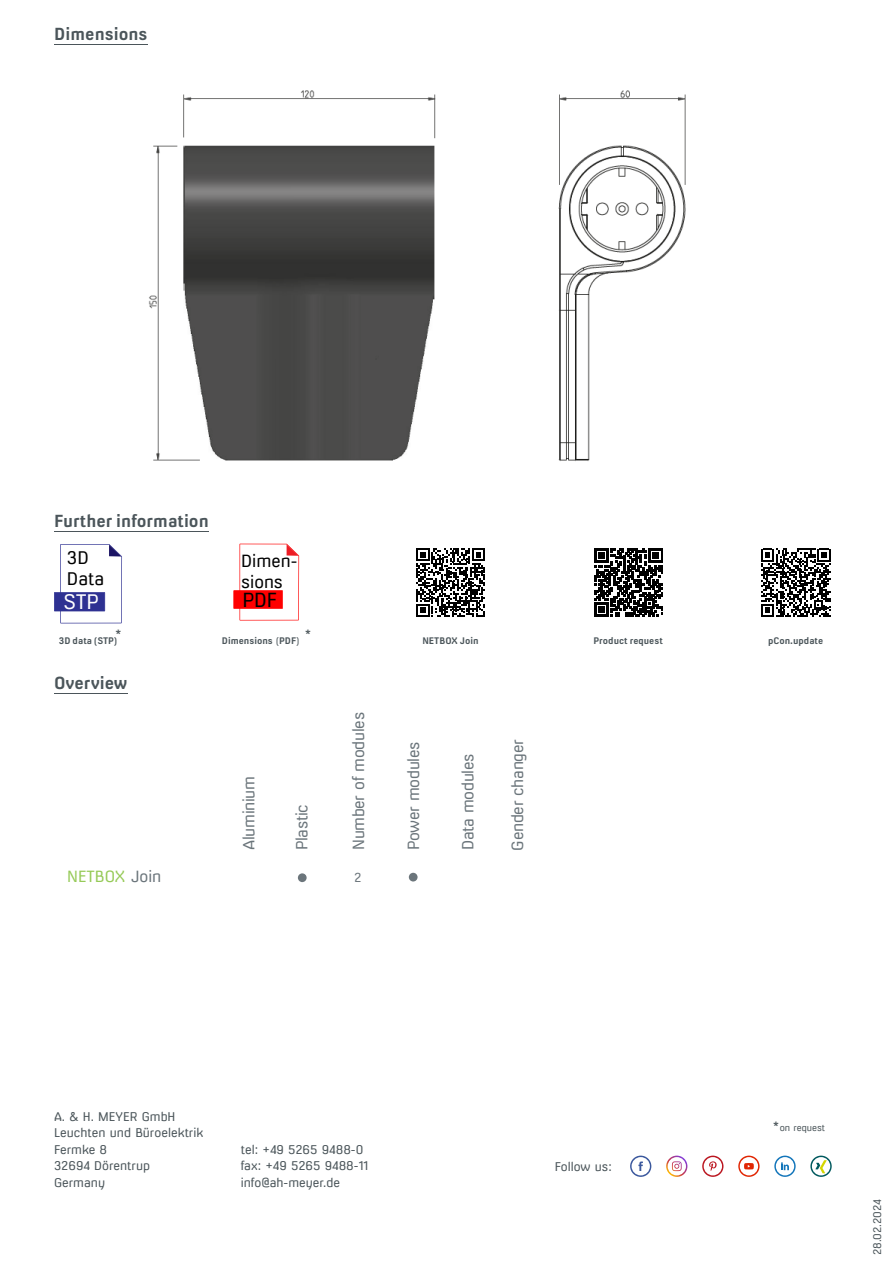
<style>
.page{position:relative;width:893px;height:1263px;background:#fff}
.page>*{position:absolute;margin:0;border:0;box-sizing:border-box;transform-origin:0 0}
.t1{font:19.95px "Milibus Lt";color:#fff}
.t2{font:19.35px "Milibus Lt";color:#000}
.t3{font:17.4px/20.9px "Milibus Lt";color:#000}
.t4{font:16.8px/20.1px "Milibus Lt";color:#000}
.t5{font:700 16.5px "Milibus Rg";color:#4b555a}
.t6{font:15.45px "Milibus Lt";letter-spacing:-.02em;color:#6b757b}
.t7{font:15.45px "Milibus Lt";color:#96ca58}
.t8{font:12.75px "Milibus Lt";color:#4b555a}
.t9{font:12.3px "Milibus Lt";color:#6b757b}
.t10{font:12px/16.5px "Milibus Lt";color:#4b555a}
.t11{font:10.5px "Milibus Lt";color:#4b555a}
.t12{font:700 9px "Milibus Rg";color:#4b555a}
.t13{font:9px "Milibus Lt";color:#4b555a}
.s1{color:#6b757b}
.s2{font-family:"Milibus Lt";font-weight:400}
.s3{font-size:12.75px}
</style>
<div class="page">
<hr style="left:54px;top:44px;width:94px;height:1px;background:#4b555a">
<hr style="left:54px;top:693px;width:74px;height:1px;background:#4b555a">
<hr style="left:54px;top:531px;width:155px;height:1px;background:#4b555a">
<svg style="left:54px;top:544px;width:68px;height:79px"></svg>
<svg style="left:233px;top:544px;width:66px;height:76px"></svg>
<svg style="left:761px;top:548px;width:70px;height:69px"></svg>
<svg style="left:594px;top:548px;width:69px;height:69px"></svg>
<svg style="left:630px;top:1155px;width:21px;height:22px"></svg>
<svg style="left:666px;top:1155px;width:21px;height:22px"></svg>
<svg style="left:702px;top:1155px;width:21px;height:22px"></svg>
<svg style="left:738px;top:1155px;width:22px;height:22px"></svg>
<svg style="left:810px;top:1155px;width:22px;height:22px"></svg>
<svg style="left:774px;top:1155px;width:22px;height:22px"></svg>
<div style="left:409px;top:873px;width:9px;height:8px;background:#6b757b;border-radius:50%"></div>
<div style="left:298px;top:873px;width:9px;height:9px;background:#6b757b;border-radius:50%"></div>
<svg style="left:416px;top:548px;width:69px;height:69px"></svg>
<img style="left:148px;top:90px;width:538px;height:371px">
<h3 class="t5" style="left:54px;top:24px;width:95px">Dimensions</h3>
<h3 class="t5" style="left:54px;top:511px;width:156px">Further information</h3>
<h3 class="t3" style="left:67px;top:547px;width:39px">3D<br>Data</h3>
<h1 class="t1" style="left:63px;top:590px;width:37px">STP</h1>
<h3 class="t4" style="left:241px;top:551px;width:58px">Dimen&shy;sions</h3>
<h2 class="t2" style="left:242px;top:588px;width:36px">PDF</h2>
<p class="t8" style="left:115px;top:627px;width:9px">*</p>
<p class="t8" style="left:304px;top:627px;width:9px">*</p>
<p class="t12" style="left:59px;top:635px;width:60px">3D data (STP)</p>
<h3 class="t5" style="left:54px;top:673px;width:75px">Overview</h3>
<p class="t7" style="left:67px;top:866px;width:96px">NETBOX <span class="s1">Join</span></p>
<p class="t12" style="left:222px;top:635px;width:79px">Dimensions <span class="s2">(</span>PDF<span class="s2">)</span></p>
<p class="t6" style="left:239px;top:850px;width:76px;rotate:-90deg">Aluminium</p>
<p class="t6" style="left:293px;top:850px;width:48px;rotate:-90deg">Plastic</p>
<p class="t6" style="left:349px;top:850px;width:139px;rotate:-90deg">Number of modules</p>
<p class="t9" style="left:354px;top:869px;width:9px">2</p>
<p class="t12" style="left:422px;top:635px;width:58px">NETBOX Join</p>
<p class="t6" style="left:404px;top:850px;width:110px;rotate:-90deg">Power modules</p>
<p class="t6" style="left:458px;top:850px;width:98px;rotate:-90deg">Data modules</p>
<p class="t6" style="left:508px;top:850px;width:113px;rotate:-90deg">Gender changer</p>
<p class="t12" style="left:594px;top:635px;width:71px">Product request</p>
<p class="t12" style="left:768px;top:635px;width:57px">pCon.update</p>
<p class="t10" style="left:54px;top:1108px;width:151px">A. &amp; H. MEYER GmbH<br>Leuchten und Büroelektrik<br>Fermke 8<br>32694 Dörentrup<br>Germany</p>
<p class="t10" style="left:241px;top:1141px;width:129px">tel: +49 5265 9488-0 fax: +49 5265 9488-11 info@ah-meyer.de</p>
<p class="t10" style="left:555px;top:1158px;width:58px">Follow us:</p>
<p class="t13" style="left:773px;top:1122px;width:54px"><span class="s3">*</span>on request</p>
<p class="t11" style="left:871px;top:1255px;width:57px;rotate:-90deg">28.02.2024</p>
</div>
